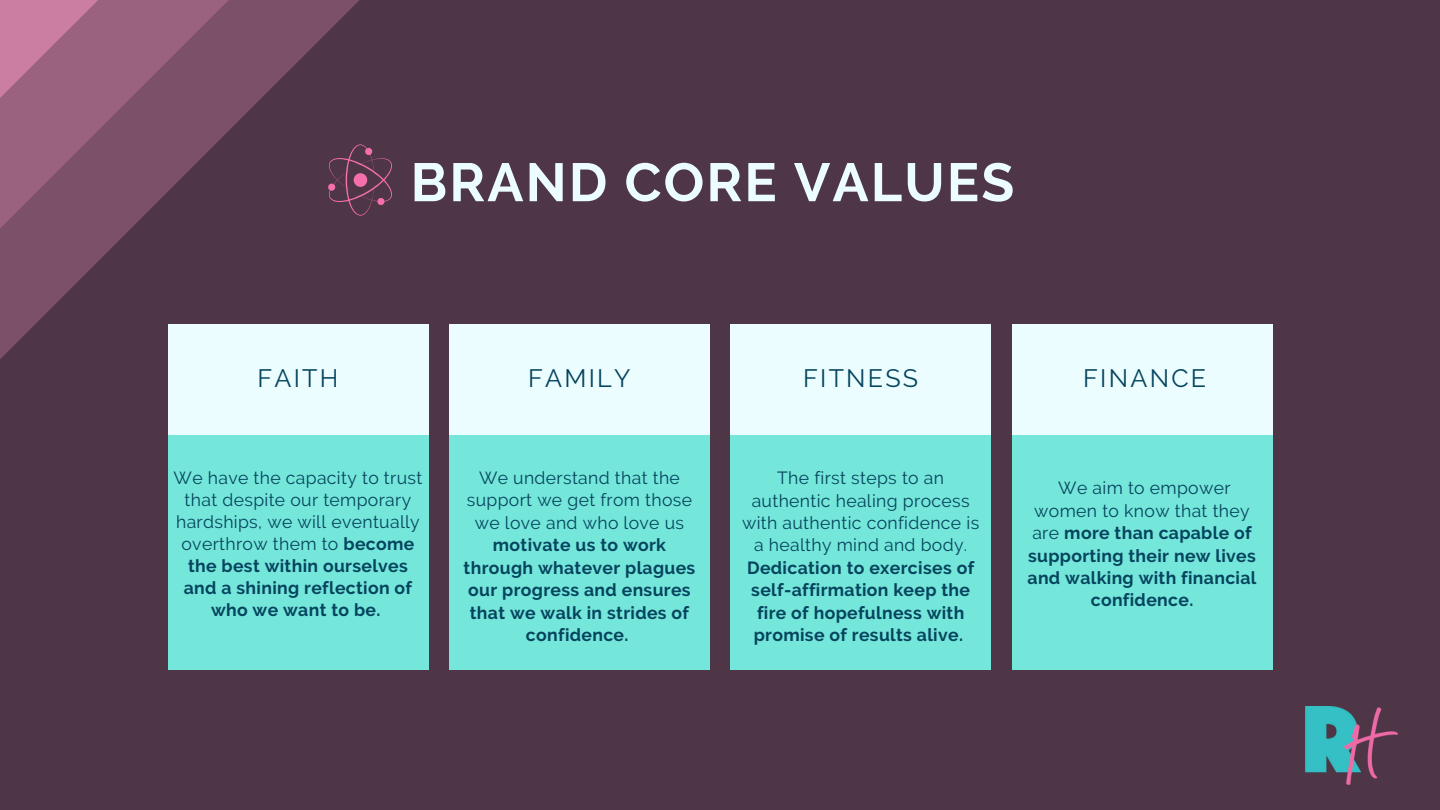
<style>
.page{position:relative;width:1440px;height:810px;background:#4e3646}
.page>*{position:absolute;margin:0;border:0;box-sizing:border-box;transform-origin:0 0}
.t1{font:700 53.8px "Raleway";letter-spacing:.04em;color:#ebfdff}
.t2{font:25.1px "Raleway";letter-spacing:.09em;color:#05445e}
.t3{font:17.6px/22.1px "Raleway";letter-spacing:.02em;color:#05445e;text-align:center}
.t4{font:700 17.6px/22.5px "Raleway";letter-spacing:.02em;color:#05445e;text-align:center}
.s1{font-weight:700}
.s2{font-weight:400}
</style>
<div class="page">
<svg style="left:0;top:0;width:359px;height:359px"></svg>
<svg style="left:0;top:0;width:246px;height:246px;fill:#7c5067"></svg>
<svg style="left:0;top:0;width:115px;height:115px"></svg>
<div style="left:168px;top:324px;width:260px;height:346px;background:#75e6da"></div>
<div style="left:168px;top:324px;width:260px;height:110px;background:#ebfdff"></div>
<div style="left:449px;top:324px;width:261px;height:346px;background:#75e6da"></div>
<div style="left:449px;top:324px;width:261px;height:110px;background:#ebfdff"></div>
<div style="left:731px;top:324px;width:260px;height:346px;background:#75e6da"></div>
<div style="left:731px;top:324px;width:260px;height:110px;background:#ebfdff"></div>
<div style="left:1012px;top:324px;width:260px;height:346px;background:#75e6da"></div>
<div style="left:1012px;top:324px;width:260px;height:110px;background:#ebfdff"></div>
<svg style="left:328px;top:144px;width:64px;height:72px"></svg>
<div style="left:354px;top:173px;width:13px;height:14px;background:#f46fab;border-radius:50%"></div>
<img style="left:1305px;top:707px;width:93px;height:78px">
<h1 class="t1" style="left:411px;top:151px;width:605px">BRAND CORE VALUES</h1>
<h2 class="t2" style="left:258px;top:364px;width:82px">FAITH</h2>
<h2 class="t2" style="left:528px;top:364px;width:104px">FAMILY</h2>
<h2 class="t2" style="left:803px;top:364px;width:117px">FITNESS</h2>
<h2 class="t2" style="left:1083px;top:364px;width:124px">FINANCE</h2>
<p class="t3" style="left:174px;top:466px;width:250px">We have the capacity to trust that despite our temporary hardships, we will eventually overthrow them to <span class="s1">become the best within ourselves and a shining reflection of who we want to be.</span></p>
<p class="t3" style="left:467px;top:466px;width:227px;line-height:22.5px">We understand that the support we get from those we love and who love us</p>
<p class="t4" style="left:464px;top:534px;width:233px">motivate us to work through whatever plagues our progress and ensures that we walk in strides of confidence.</p>
<p class="t3" style="left:742px;top:467px;width:239px;line-height:22.5px">The first steps to an authentic healing process with authentic confidence is a healthy mind and body.</p>
<p class="t4" style="left:747px;top:556px;width:229px">Dedication to exercises of self-affirmation keep the fire of hopefulness with promise of results alive.</p>
<p class="t4" style="left:1028px;top:477px;width:230px"><span class="s2">We aim to empower women to know that they are</span> more than capable of supporting their new lives and walking with financial confidence.</p>
</div>
